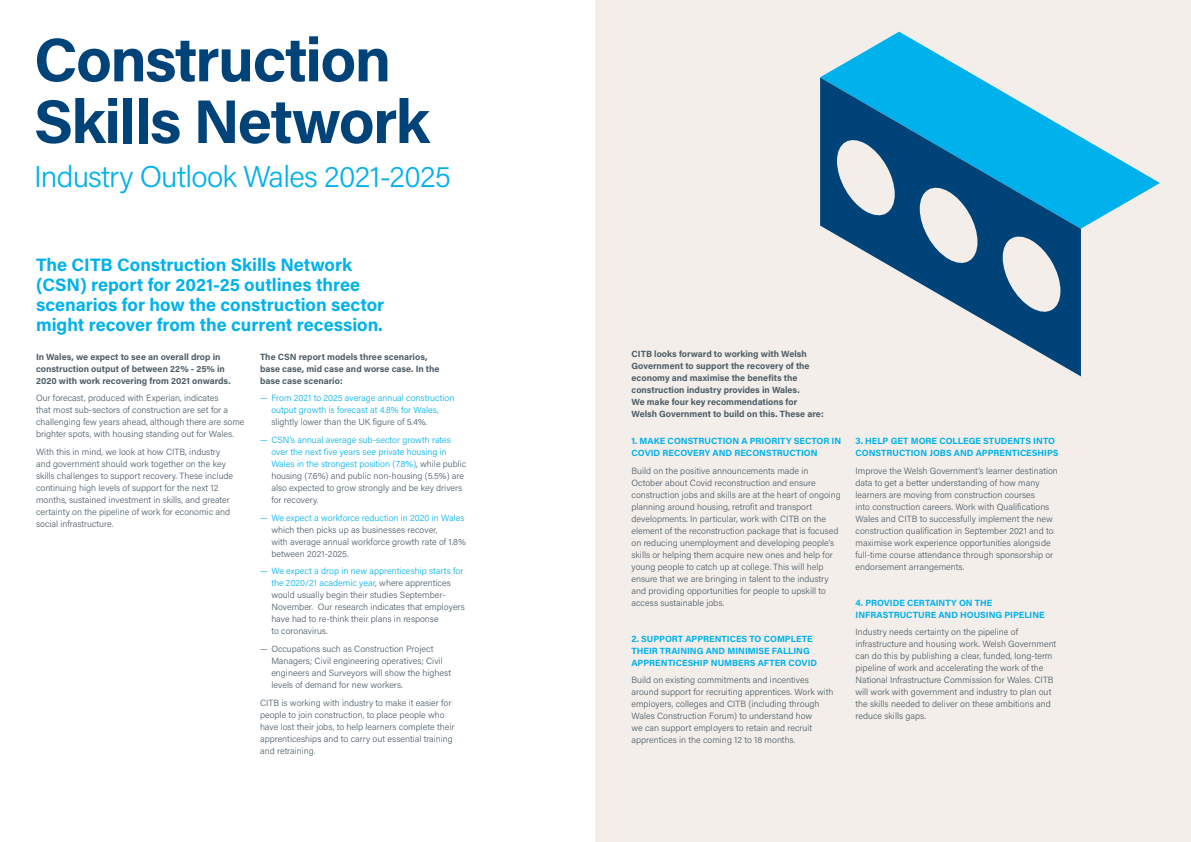
<style>
.page{position:relative;width:1191px;height:842px;background:#fff}
.page>*{position:absolute;margin:0;border:0;box-sizing:border-box;transform-origin:0 0}
.t1{font:700 61.7px/61.7px "Acumin Pro";letter-spacing:-.025em;color:#004379}
.t2{font:300 30px "Acumin Pro";letter-spacing:-.025em;color:#00b1eb}
.t3{font:700 18px/20px "Acumin Pro";color:#00b1eb}
.t4{font:300 9px/12px "Acumin Pro";color:#4d5d68}
.t5{font:700 9px/12px "Acumin Pro";color:#4d5d68}
.t6{font:300 9px/12px "Acumin Pro";color:#00b1eb}
.t7{font:700 9px/12px "Acumin Pro";color:#00b1eb}
.s1{color:#4d5d68}
.s2{color:#00b1eb}
</style>
<div class="page">
<div style="left:595px;top:0;width:596px;height:842px;background:#f3eee9"></div>
<svg style="left:821px;top:31px;width:339px;height:346px"></svg>
<svg style="left:820px;top:77px;width:261px;height:299px"></svg>
<svg style="left:1002px;top:224px;width:58px;height:100px"></svg>
<svg style="left:919px;top:175px;width:58px;height:101px"></svg>
<svg style="left:837px;top:127px;width:57px;height:101px"></svg>
<p class="t1" style="left:34px;top:26px;width:397px">Construction<br>Skills Network</p>
<p class="t2" style="left:34px;top:156px;width:418px">Industry Outlook Wales 2021-2025</p>
<p class="t3" style="left:36px;top:254px;width:350px">The CITB Construction Skills Network (CSN) report for 2021-25 outlines three scenarios for how the construction sector might recover from the current recession.</p>
<p class="t5" style="left:36px;top:350px;width:196px">In Wales, we expect to see an overall drop in construction output of between 22% - 25% in<br>2020 with work recovering from 2021 onwards.</p>
<p class="t4" style="left:36px;top:392px;width:210px">Our forecast, produced with Experian, indicates<br>that most sub-sectors of construction are set for a challenging few years ahead, although there are some brighter spots, with housing standing out for Wales.</p>
<p class="t4" style="left:36px;top:446px;width:199px">With this in mind, we look at how CITB, industry and government should work together on the key skills challenges to support recovery. These include continuing high levels of support for the next 12 months, sustained investment in skills, and greater certainty on the pipeline of work for economic and social infrastructure.</p>
<p class="t5" style="left:260px;top:350px;width:181px">The CSN report models three scenarios, base case, mid case and worse case. In the base case scenario:</p>
<p class="t6" style="left:271px;top:392px;width:184px;text-indent:-11px">— From 2021 to 2025 average annual construction output growth is forecast at 4.8% for Wales, <span class="s1">slightly lower than the UK figure of 5.4%.</span></p>
<p class="t6" style="left:271px;top:434px;width:196px;text-indent:-11px">— CSN’s annual average sub-sector growth rates over the next five years see private housing in Wales in the strongest position (7.8%)<span class="s1">, while public housing (7.6%) and public non-housing (5.5%) are also expected to grow strongly and be key drivers for recovery.</span></p>
<p class="t4" style="left:271px;top:511px;width:196px;text-indent:-11px"><span class="s2">— We expect a workforce reduction in 2020 in Wales </span>which then picks up as businesses recover,<br>with average annual workforce growth rate of 1.8% between 2021-2025.</p>
<p class="t4" style="left:271px;top:565px;width:195px;text-indent:-11px"><span class="s2">— We expect a drop in new apprenticeship starts for the 2020/21 academic year</span>, where apprentices would usually begin their studies September-November. Our research indicates that employers have had to re-think their plans in response<br>to coronavirus.</p>
<p class="t4" style="left:271px;top:643px;width:181px;text-indent:-11px">— Occupations such as Construction Project Managers; Civil engineering operatives; Civil engineers and Surveyors will show the highest levels of demand for new workers.</p>
<p class="t4" style="left:260px;top:696px;width:196px">CITB is working with industry to make it easier for people to join construction, to place people who have lost their jobs, to help learners complete their apprenticeships and to carry out essential training and retraining.</p>
<p class="t5" style="left:631px;top:347px;width:194px">CITB looks forward to working with Welsh Government to support the recovery of the economy and maximise the benefits the construction industry provides in Wales.<br>We make four key recommendations for Welsh Government to build on this. These are:</p>
<p class="t7" style="left:631px;top:435px;width:211px">1. MAKE CONSTRUCTION A PRIORITY SECTOR IN<br>COVID RECOVERY AND RECONSTRUCTION</p>
<p class="t4" style="left:631px;top:465px;width:211px">Build on the positive announcements made in October about Covid reconstruction and ensure construction jobs and skills are at the heart of ongoing planning around housing, retrofit and transport developments. In particular, work with CITB on the element of the reconstruction package that is focused on reducing unemployment and developing people’s skills or helping them acquire new ones and help for young people to catch up at college. This will help ensure that we are bringing in talent to the industry and providing opportunities for people to upskill to access sustainable jobs.</p>
<p class="t7" style="left:631px;top:632px;width:187px">2. SUPPORT APPRENTICES TO COMPLETE<br>THEIR TRAINING AND MINIMISE FALLING<br>APPRENTICESHIP NUMBERS AFTER COVID</p>
<p class="t4" style="left:631px;top:674px;width:203px">Build on existing commitments and incentives around support for recruiting apprentices. Work with employers, colleges and CITB (including through Wales Construction Forum) to understand how<br>we can support employers to retain and recruit apprentices in the coming 12 to 18 months.</p>
<p class="t7" style="left:855px;top:435px;width:205px">3. HELP GET MORE COLLEGE STUDENTS INTO<br>CONSTRUCTION JOBS AND APPRENTICESHIPS</p>
<p class="t4" style="left:855px;top:465px;width:204px">Improve the Welsh Government’s learner destination data to get a better understanding of how many learners are moving from construction courses<br>into construction careers. Work with Qualifications Wales and CITB to successfully implement the new construction qualification in September 2021 and to maximise work experience opportunities alongside full-time course attendance through sponsorship or endorsement arrangements.</p>
<p class="t7" style="left:855px;top:596px;width:191px">4. PROVIDE CERTAINTY ON THE<br>INFRASTRUCTURE AND HOUSING PIPELINE</p>
<p class="t4" style="left:855px;top:626px;width:202px">Industry needs certainty on the pipeline of infrastructure and housing work. Welsh Government can do this by publishing a clear, funded, long-term pipeline of work and accelerating the work of the National Infrastructure Commission for Wales. CITB will work with government and industry to plan out the skills needed to deliver on these ambitions and reduce skills gaps.</p>
</div>
